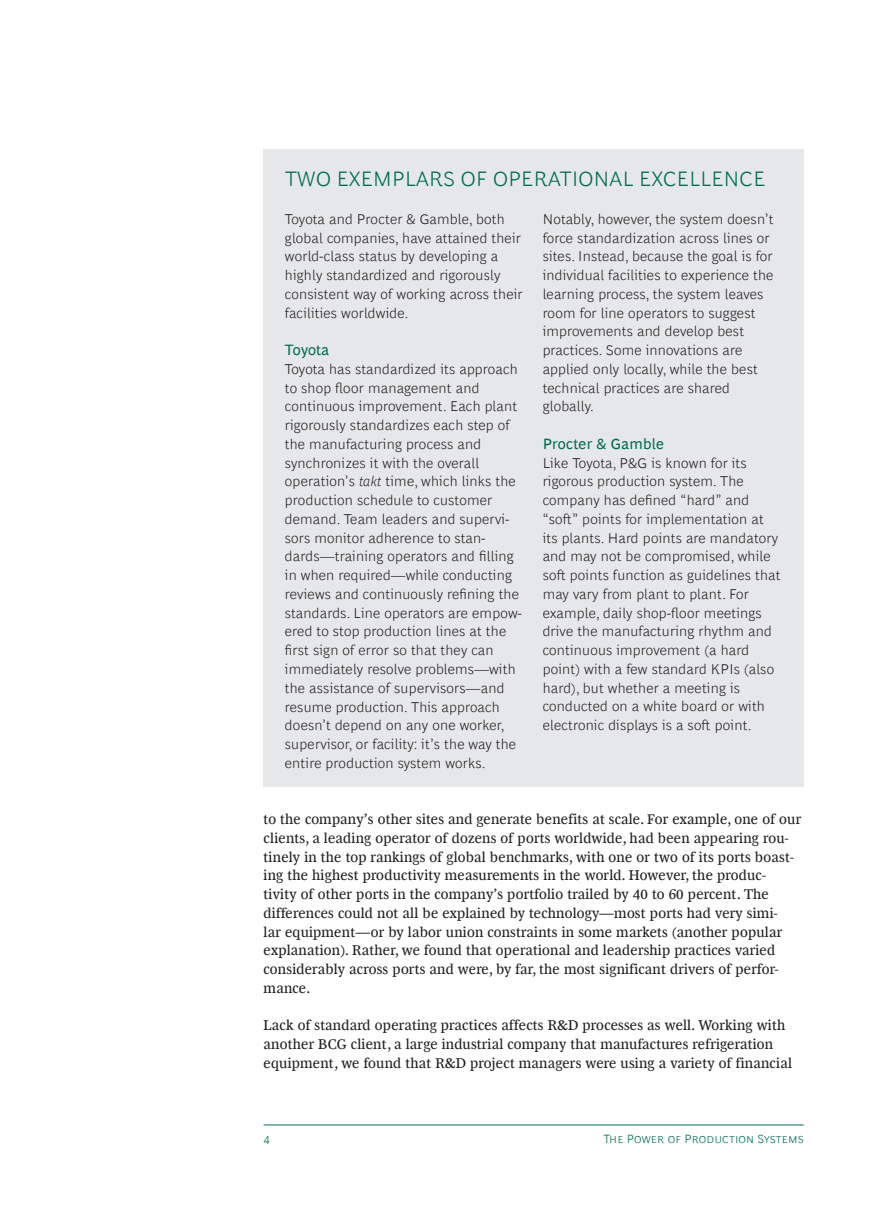
<style>
.page{position:relative;width:893px;height:1212px;background:#fff}
.page>*{position:absolute;margin:0;border:0;box-sizing:border-box;transform-origin:0 0}
.Sidebar_title{font:300 21px "Henderson BCG Sans";letter-spacing:.015em;color:#006e51}
.Sidebar_A-head{font:15px "Henderson BCG Sans";letter-spacing:.015em;color:#006e51}
.Sidebar_body_text{font:300 14.25px/18.8px "Henderson BCG Sans";letter-spacing:.015em;color:#231f20}
.Body_Copy{font:14.25px/18.8px "Henderson BCG Serif";letter-spacing:.015em;color:#231f20}
.t1{font:300 12px "Henderson BCG Sans";letter-spacing:.01em;color:#006e51}
.s1{font-style:italic}
</style>
<div class="page">
<hr style="left:264px;top:1125px;width:540px;height:1px;background:#006e51">
<div style="left:264px;top:149px;width:540px;height:637px;background:#e6e7e9"></div>
<p class="Sidebar_title" style="left:285px;top:163px;width:482px">TWO EXEMPLARS OF OPERATIONAL EXCELLENCE</p>
<p class="Sidebar_body_text" style="left:285px;top:208px;width:239px">Toyota and Procter &amp; Gamble, both global companies, have attained their world-class status by developing a highly standardized and rigorously consistent way of working across their facilities worldwide.</p>
<p class="Sidebar_A-head" style="left:285px;top:339px;width:46px">Toyota</p>
<p class="Sidebar_body_text" style="left:285px;top:358px;width:238px">Toyota has standardized its approach to shop floor management and continuous improvement. Each plant rigorously standardizes each step of the manufacturing process and synchronizes it with the overall operation’s <span class="s1">takt</span> time, which links the production schedule to customer demand. Team leaders and supervi&shy;sors monitor adherence to stan&shy;dards—training operators and filling in when required—while conducting reviews and continuously refining the standards. Line operators are empow&shy;ered to stop production lines at the first sign of error so that they can immediately resolve problems—with the assistance of supervisors—and resume production. This approach doesn’t depend on any one worker, supervisor, or facility: it’s the way the entire production system works.</p>
<p class="Sidebar_body_text" style="left:543px;top:208px;width:232px">Notably, however, the system doesn’t force standardization across lines or sites. Instead, because the goal is for individual facilities to experience the learning process, the system leaves room for line operators to suggest improvements and develop best practices. Some innovations are applied only locally, while the best technical practices are shared globally.</p>
<p class="Sidebar_A-head" style="left:543px;top:433px;width:123px">Procter &amp; Gamble</p>
<p class="Sidebar_body_text" style="left:543px;top:452px;width:239px">Like Toyota, P&amp;G is known for its rigorous production system. The company has defined “hard” and “soft” points for implementation at its plants. Hard points are mandatory and may not be compromised, while soft points function as guidelines that may vary from plant to plant. For example, daily shop-floor meetings drive the manufacturing rhythm and continuous improvement (a hard point) with a few standard KPIs (also hard), but whether a meeting is conducted on a white board or with electronic displays is a soft point.</p>
<p class="Body_Copy" style="left:264px;top:809px;width:539px">to the company’s other sites and generate benefits at scale. For example, one of our clients, a leading operator of dozens of ports worldwide, had been appearing rou&shy;tinely in the top rankings of global benchmarks, with one or two of its ports boast&shy;ing the highest productivity measurements in the world. However, the produc&shy;tivity of other ports in the company’s portfolio trailed by 40 to 60 percent. The differences could not all be explained by technology—most ports had very simi-<br>lar equipment—or by labor union constraints in some markets (another popular explanation). Rather, we found that operational and leadership practices varied considerably across ports and were, by far, the most significant drivers of perfor&shy;mance.</p>
<p class="Body_Copy" style="left:264px;top:1015px;width:530px">Lack of standard operating practices affects R&amp;D processes as well. Working with another BCG client, a large industrial company that manufactures refrigeration equipment, we found that R&amp;D project managers were using a variety of financial</p>
<p class="t1" style="left:264px;top:1129px;width:8px">4</p>
<p class="t1" style="left:604px;top:1129px;width:202px">The Power of Production Systems</p>
</div>
